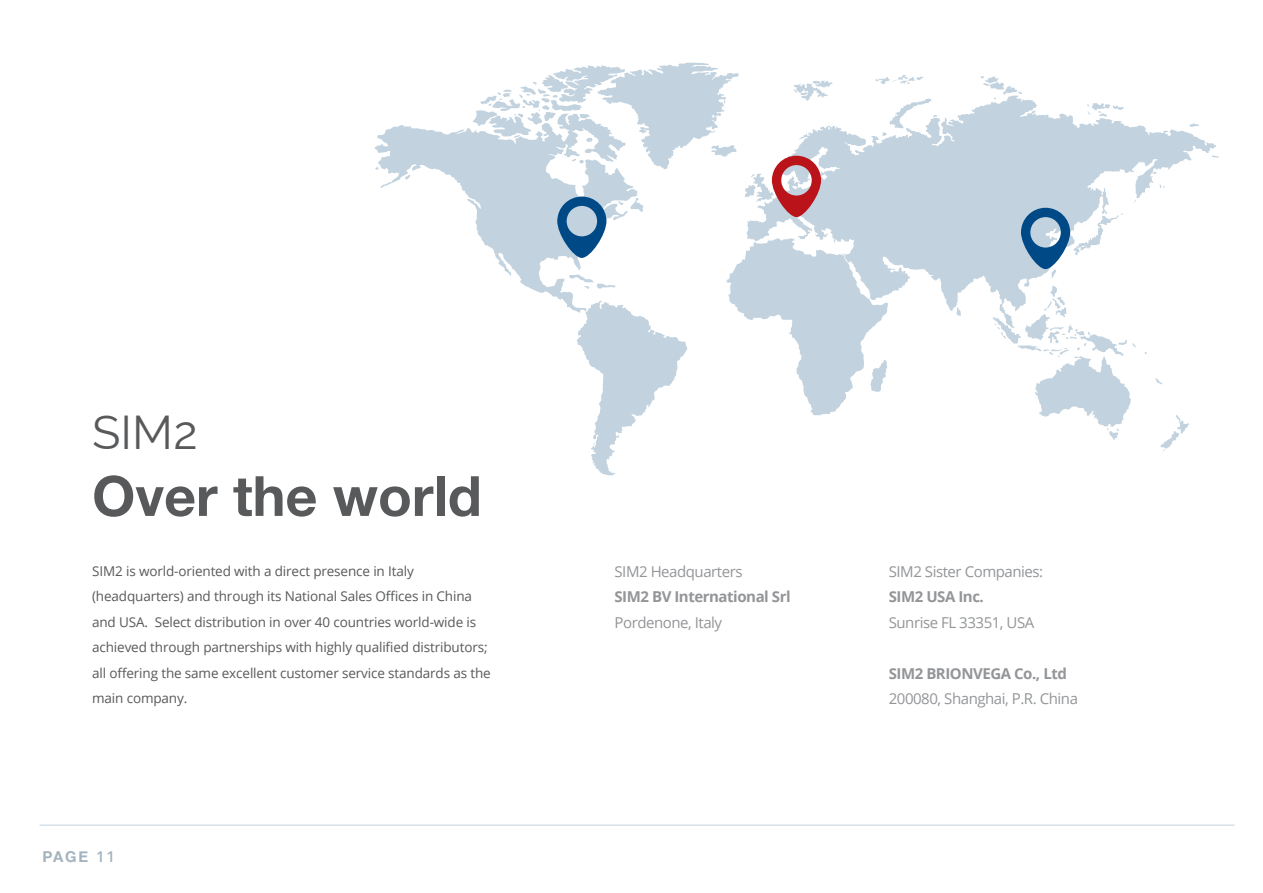
<style>
.page{position:relative;width:1263px;height:893px;background:#fff}
.page>*{position:absolute;margin:0;border:0;box-sizing:border-box;transform-origin:0 0}
.t1{font:700 55.5px "Helvetica Neue";color:#58595b}
.t2{font:46.5px "Raleway";color:#58595b}
.t3{font:15px "Open Sans";letter-spacing:-.03em;color:#939598}
.t4{font:700 15px "Open Sans";letter-spacing:-.03em;color:#939598}
.t5{font:700 15px "Helvetica Neue";color:#a4b3be}
.t6{font:13.5px/25.5px "Open Sans";letter-spacing:-.01em;color:#58595b}
.s1{font-family:"Open Sans";font-weight:600}
</style>
<div class="page">
<hr style="left:40px;top:824px;width:1194px;height:2px;background:#c2d3df">
<svg style="left:374px;top:63px;width:845px;height:413px"></svg>
<svg style="left:557px;top:197px;width:49px;height:61px;background:#6893b6"></svg>
<svg style="left:772px;top:156px;width:49px;height:61px;background:#c87b83"></svg>
<svg style="left:1021px;top:208px;width:49px;height:61px;background:#6994b7"></svg>
<h2 class="t2" style="left:92px;top:406px;width:107px">SIM2</h2>
<h1 class="t1" style="left:92px;top:453px;width:391px">Over the world</h1>
<p class="t6" style="left:92px;top:558px;width:400px">SIM2 is world-oriented with a direct presence in Italy (headquarters) and through its National Sales Offices in China and USA. Select distribution in over 40 countries world-wide is achieved through partnerships with highly qualified distributors; all offering the same excellent customer service standards as the main company.</p>
<p class="t3" style="left:614px;top:561px;width:130px">SIM2 Headquarters</p>
<p class="t4" style="left:614px;top:586px;width:178px">SIM2 BV International Srl</p>
<p class="t3" style="left:614px;top:612px;width:109px">Pordenone, Italy</p>
<p class="t5" style="left:43px;top:845px;width:74px">PAGE <span class="s1">11</span></p>
<p class="t3" style="left:889px;top:561px;width:156px">SIM2 Sister Companies:</p>
<p class="t4" style="left:889px;top:586px;width:97px">SIM2 USA Inc.</p>
<p class="t3" style="left:889px;top:612px;width:147px">Sunrise FL 33351, USA</p>
<p class="t4" style="left:889px;top:663px;width:180px">SIM2 BRIONVEGA Co., Ltd</p>
<p class="t3" style="left:889px;top:689px;width:191px">200080, Shanghai, P.R. China</p>
</div>
